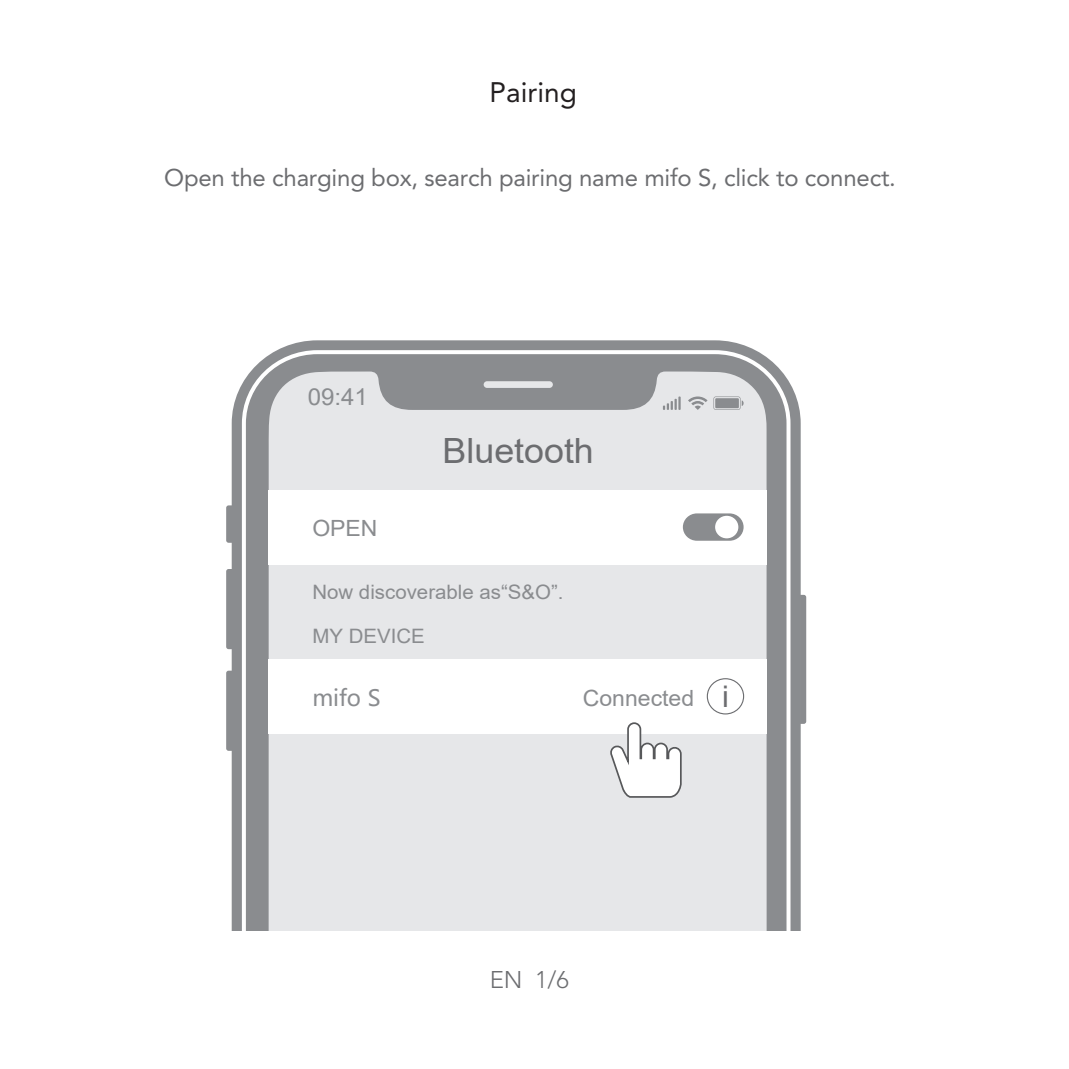
<style>
.page{position:relative;width:1069px;height:1069px;background:#fff}
.page>*{position:absolute;margin:0;border:0;box-sizing:border-box;transform-origin:0 0}
.t1{font:34.8px "Arial";color:#6c6d70}
.t2{font:29.6px "Arial";color:#6c6d70}
.t3{font:28px "Avenir LT Std";color:#231f20}
.t4{font:24px "Avenir LT Std";letter-spacing:-.01em;color:#6c6d70}
.t5{font:300 24px "Avenir LT Std";color:#6c6d70}
.t6{font:23.2px "Arial";color:#8a8c8f}
.t7{font:22.4px "Arial";color:#8a8c8f}
.t8{font:22.4px "Microsoft Ya Hei";color:#8a8c8f}
.t9{font:20px/43.6px "Arial";color:#8a8c8f}
</style>
<div class="page">
<svg style="left:232px;top:340px;width:568px;height:590px;background:#9a9c9e"></svg>
<svg style="left:226px;top:569px;width:6px;height:80px"></svg>
<svg style="left:226px;top:505px;width:6px;height:37px"></svg>
<svg style="left:799px;top:594px;width:7px;height:129px"></svg>
<svg style="left:226px;top:670px;width:6px;height:80px"></svg>
<svg style="left:242px;top:350px;width:548px;height:580px;background:#d6d7d9"></svg>
<svg style="left:662px;top:396px;width:18px;height:14px"></svg>
<svg style="left:687px;top:396px;width:20px;height:14px"></svg>
<svg style="left:713px;top:396px;width:30px;height:14px"></svg>
<div style="left:715px;top:398px;width:23px;height:10px;background:#8a8c8f"></div>
<div style="left:268px;top:490px;width:498px;height:74px;background:#fff"></div>
<div style="left:268px;top:659px;width:498px;height:74px;background:#fff"></div>
<div style="left:682px;top:513px;width:61px;height:27px;background:#8a8c8f;border-radius:14px"></div>
<div style="left:715px;top:515px;width:23px;height:23px;background:#fff;border-radius:50%"></div>
<div style="left:706px;top:678px;width:38px;height:36px;border:1px solid #6c6d70;border-radius:50%"></div>
<svg style="left:609px;top:722px;width:73px;height:76px"></svg>
<p class="t3" style="left:489px;top:75px;width:89px">Pairing</p>
<p class="t4" style="left:164px;top:163px;width:733px">Open the charging box, search pairing name mifo S, click to connect.</p>
<p class="t6" style="left:307px;top:381px;width:62px">09:41</p>
<p class="t7" style="left:312px;top:512px;width:67px">OPEN</p>
<h1 class="t1" style="left:442px;top:426px;width:153px">Bluetooth</h1>
<p class="t9" style="left:312px;top:569px;width:253px">Now discoverable as“S&amp;O”.<br>MY DEVICE</p>
<p class="t8" style="left:312px;top:682px;width:70px">mifo S</p>
<p class="t7" style="left:582px;top:682px;width:113px">Connected</p>
<p class="t2" style="left:721px;top:676px;width:8px">i</p>
<p class="t5" style="left:489px;top:965px;width:81px">EN 1/6</p>
</div>
